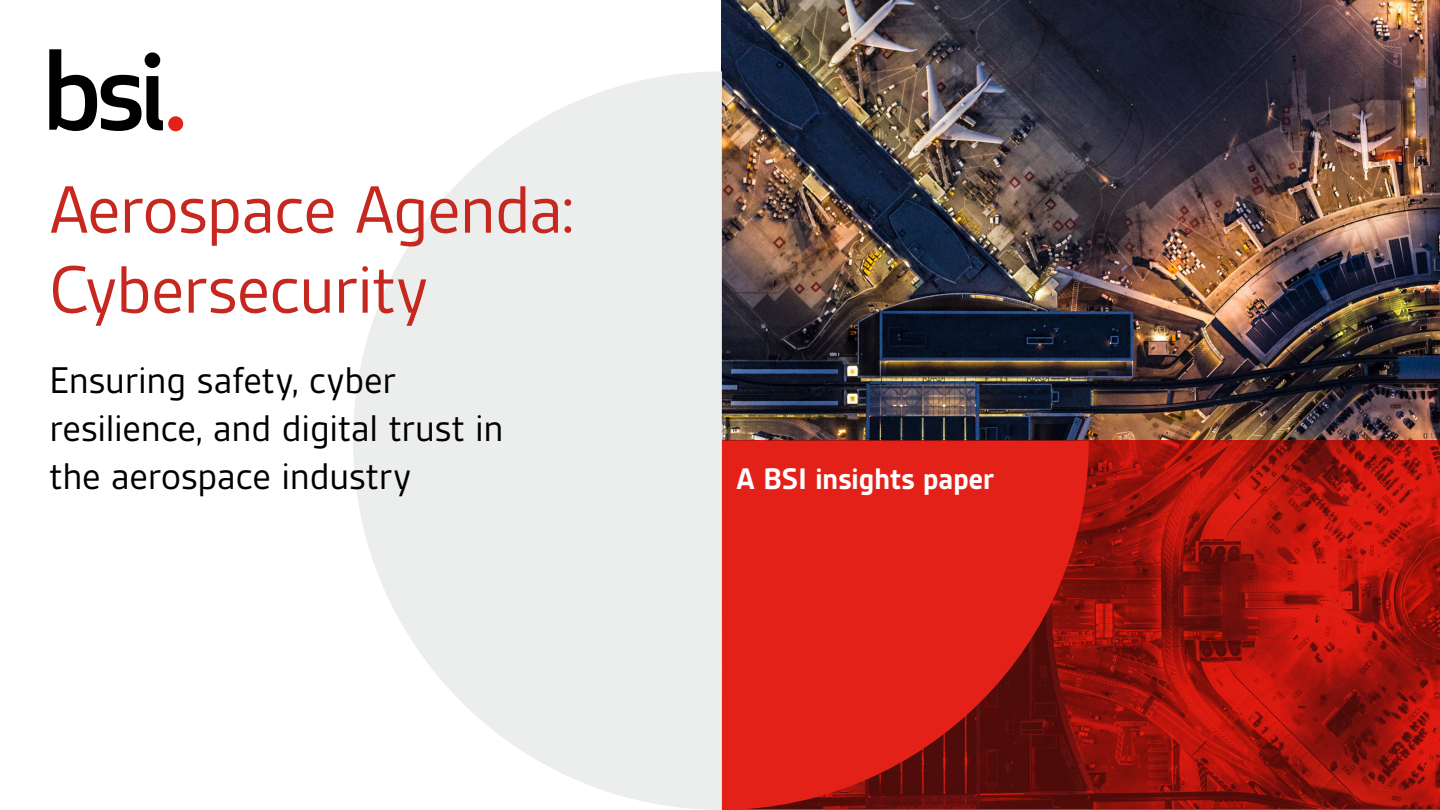
<style>
.page{position:relative;width:1440px;height:810px;background:#fff}
.page>*{position:absolute;margin:0;border:0;box-sizing:border-box;transform-origin:0 0}
._01a__front_cover{font:72px/80px "BSI Gesta";letter-spacing:-.025em;color:#c6271e}
.t1{font:40px/48px "BSI Gesta";letter-spacing:-.015em;color:#000}
._01a__front_cover-2{font:700 32px "BSI Gesta";letter-spacing:-.015em;color:#fff}
</style>
<div class="page">
<img style="left:722px;top:0;width:718px;height:441px">
<svg style="left:1089px;top:441px;width:351px;height:369px;background:#a2130c"></svg>
<svg style="left:722px;top:441px;width:367px;height:369px;background:#c71c15"></svg>
<svg style="left:353px;top:71px;width:369px;height:739px;fill:#eceded"></svg>
<div style="left:168px;top:116px;width:15px;height:15px;background:#e32119;border-radius:50%"></div>
<svg style="left:49px;top:49px;width:114px;height:82px"></svg>
<p class="_01a__front_cover" style="left:49px;top:170px;width:527px">Aerospace Agenda:<br>Cybersecurity</p>
<p class="t1" style="left:49px;top:356px;width:456px">Ensuring safety, cyber resilience, and digital trust in the aerospace industry</p>
<p class="_01a__front_cover-2" style="left:736px;top:462px;width:260px">A BSI insights paper</p>
</div>
